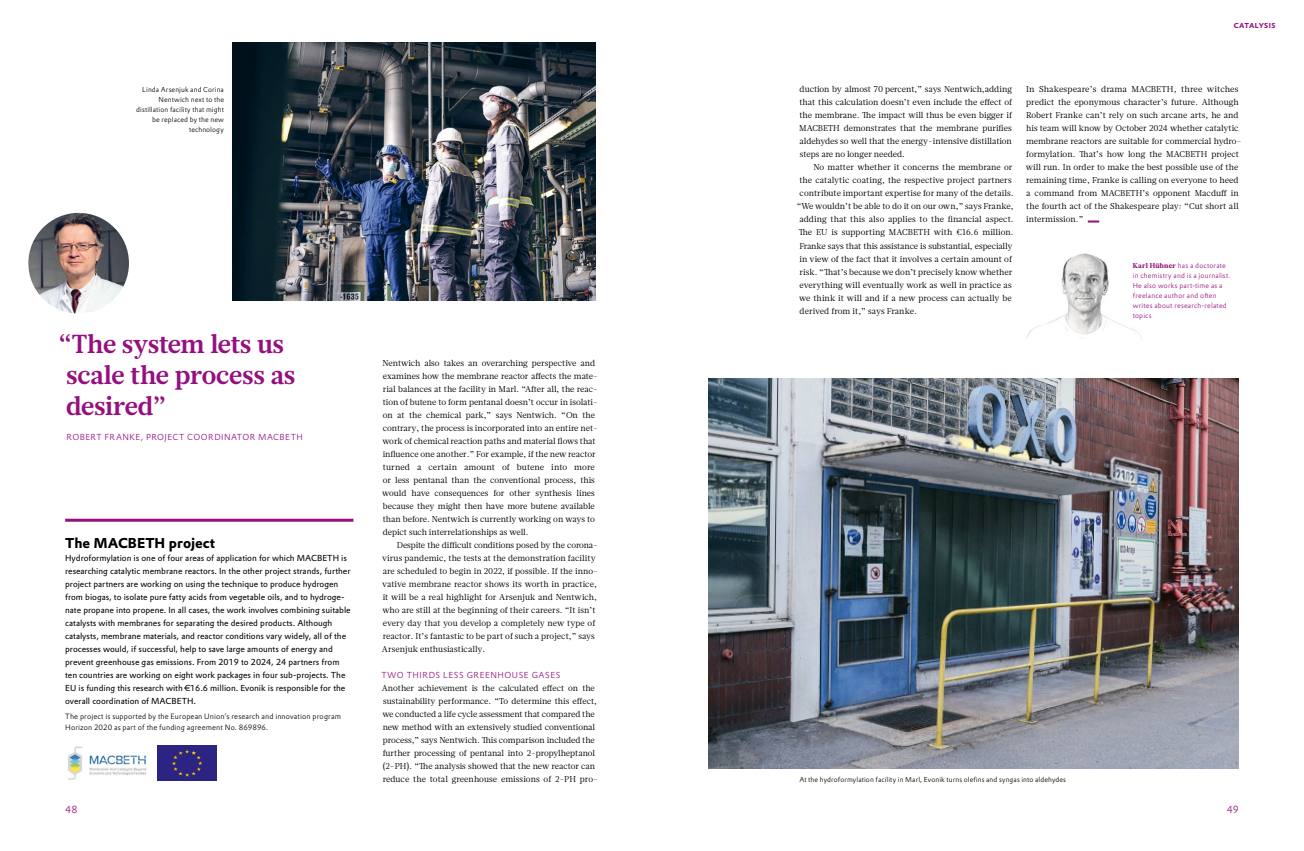
<style>
.page{position:relative;width:1304px;height:851px;background:#fff}
.page>*{position:absolute;margin:0;border:0;box-sizing:border-box;transform-origin:0 0}
.t1{font:700 26px/31px "Glosa Text";letter-spacing:-.01em;color:#94107f}
.t2{font:700 14px "Evonik Prokyon";color:#000}
.t3{font:300 10px "Evonik Prokyon";color:#94107f}
.t4{font:8.5px/13px "Glosa Text";color:#000}
.t5{font:8.5px/13px "Evonik Prokyon";color:#000}
.t6{font:300 8.5px "Evonik Prokyon";letter-spacing:.06em;color:#94107f}
.t7{font:300 7.5px/11px "Evonik Prokyon";letter-spacing:.015em;color:#000}
.t8{font:300 7px/10px "Evonik Prokyon";letter-spacing:.015em;color:#000;text-align:right}
.t9{font:300 7px/10px "Evonik Prokyon";letter-spacing:.03em;color:#94107f}
.t10{font:700 7px "Evonik Prokyon";letter-spacing:.06em;color:#94107f}
.s1{font-family:"Glosa Text";font-weight:900}
</style>
<div class="page">
<img style="left:1027px;top:253px;width:115px;height:86px">
<img style="left:28px;top:213px;width:101px;height:100px;border-radius:50px">
<img style="left:232px;top:43px;width:363px;height:257px">
<img style="left:709px;top:378px;width:530px;height:390px">
<img style="left:68px;top:746px;width:78px;height:34px">
<div style="left:157px;top:745px;width:60px;height:35px;background:#2c2483"></div>
<svg style="left:172px;top:750px;width:30px;height:26px"></svg>
<svg style="left:1088px;top:220px;width:11px;height:2px"></svg>
<hr style="left:65px;top:518px;width:288px;height:3px;background:#94107f">
<p class="t8" style="left:136px;top:84px;width:89px">Linda Arsenjuk and Corina<br>Nentwich next to the distillation facility that might be replaced by the new technology</p>
<h1 class="t1" style="left:66px;top:328px;width:231px;text-indent:-8px">“The system lets us scale the process as desired”</h1>
<p class="t6" style="left:67px;top:430px;width:238px">ROBERT FRANKE, PROJECT COORDINATOR MACBETH</p>
<h2 class="t2" style="left:65px;top:531px;width:151px">The MACBETH project</h2>
<p class="t5" style="left:65px;top:550px;width:287px">Hydroformylation is one of four areas of application for which MACBETH is researching catalytic membrane reactors. In the other project strands, further project partners are working on using the technique to produce hydrogen from biogas, to isolate pure fatty acids from vegetable oils, and to hydroge&shy;nate propane into propene. In all cases, the work involves combining suitable catalysts with membranes for separating the desired products. Although catalysts, membrane materials, and reactor conditions vary widely, all of the processes would, if successful, help to save large amounts of energy and prevent greenhouse gas emissions. From 2019 to 2024, 24 partners from ten countries are working on eight work packages in four sub-projects. The EU is funding this research with €16.6 million. Evonik is responsible for the overall coordination of MACBETH.</p>
<p class="t7" style="left:65px;top:710px;width:277px">The project is supported by the European Union’s research and innovation program<br>Horizon 2020 as part of the funding agreement No. 869896.</p>
<p class="t3" style="left:65px;top:801px;width:14px">48</p>
<p class="t4" style="left:382px;top:356px;width:217px">Nentwich also takes an overarching perspective and examines how the membrane reactor affects the mate&shy;rial balances at the facility in Marl. “After all, the reac&shy;tion of butene to form pentanal doesn’t occur in isolati&shy;on at the chemical park,” says Nentwich. “On the contrary, the process is incorporated into an entire net&shy;work of chemical reaction paths and material flows that influence one another.” For example, if the new reactor turned a certain amount of butene into more or less pentanal than the conventional process, this would have consequences for other synthesis lines because they might then have more butene available than before. Nentwich is currently working on ways to depict such interrelationships as well.</p>
<p class="t4" style="left:382px;top:538px;width:217px;text-indent:15px">Despite the difficult conditions posed by the corona&shy;virus pandemic, the tests at the demonstration facility are scheduled to begin in 2022, if possible. If the inno&shy;vative membrane reactor shows its worth in practice, it will be a real highlight for Arsenjuk and Nentwich, who are still at the beginning of their careers. “It isn’t every day that you develop a completely new type of reactor. It’s fantastic to be part of such a project,” says Arsenjuk enthusiastically.</p>
<p class="t6" style="left:381px;top:668px;width:181px">TWO THIRDS LESS GREENHOUSE GASES</p>
<p class="t4" style="left:382px;top:681px;width:217px">Another achievement is the calculated effect on the sustainability performance. “To determine this effect, we conducted a life cycle assessment that compared the new method with an extensively studied conventional process,” says Nentwich. This comparison included the further processing of pentanal into 2- propylheptanol (2- PH). “The analysis showed that the new reactor can reduce the total greenhouse emissions of 2- PH pro-</p>
<p class="t10" style="left:1234px;top:20px;width:43px">CATALYSIS</p>
<p class="t4" style="left:799px;top:83px;width:214px;text-align:justify">duction by almost 70 percent,” says Nentwich,adding that this calculation doesn’t even include the effect of the membrane. The impact will thus be even bigger if MACBETH demonstrates that the membrane purifies aldehydes so well that the energy- intensive distillation steps are no longer needed.</p>
<p class="t4" style="left:813px;top:161px;width:201px">No matter whether it concerns the membrane or</p>
<p class="t4" style="left:799px;top:174px;width:214px">the catalytic coating, the respective project partners</p>
<p class="t4" style="left:800px;top:187px;width:216px">contribute important expertise for many of the details.</p>
<p class="t4" style="left:797px;top:200px;width:219px">“We wouldn’t be able to do it on our own,” says Franke,</p>
<p class="t4" style="left:800px;top:213px;width:216px">adding that this also applies to the financial aspect.</p>
<p class="t4" style="left:799px;top:226px;width:216px">The EU is supporting MACBETH with €16.6 million.</p>
<p class="t4" style="left:799px;top:239px;width:214px">Franke says that this assistance is substantial, especially</p>
<p class="t4" style="left:799px;top:252px;width:214px">in view of the fact that it involves a certain amount of</p>
<p class="t4" style="left:799px;top:265px;width:215px">risk. “That’s because we don’t precisely know whether</p>
<p class="t4" style="left:800px;top:278px;width:214px">everything will eventually work as well in practice as</p>
<p class="t4" style="left:799px;top:291px;width:214px">we think it will and if a new process can actually be</p>
<p class="t4" style="left:800px;top:304px;width:119px">derived from it,” says Franke.</p>
<p class="t4" style="left:1026px;top:83px;width:217px">In Shakespeare’s drama MACBETH, three witches predict the eponymous character’s future. Although Robert Franke can’t rely on such arcane arts, he and his team will know by October 2024 whether catalytic membrane reactors are suitable for commercial hydro&shy;formylation. That’s how long the MACBETH project will run. In order to make the best possible use of the remaining time, Franke is calling on everyone to heed a command from MACBETH’s opponent Macduff in the fourth act of the Shakespeare play: “Cut short all intermission.”</p>
<p class="t9" style="left:1133px;top:260px;width:99px"><span class="s1">Karl Hübner</span> has a doctorate in chemistry and is a journalist.<br>He also works part-time as a freelance author and often writes about research-related topics</p>
<p class="t8" style="left:799px;top:773px;width:268px">At the hydroformylation facility in Marl, Evonik turns olefins and syngas into aldehydes</p>
<p class="t3" style="left:1227px;top:801px;width:13px">49</p>
</div>
